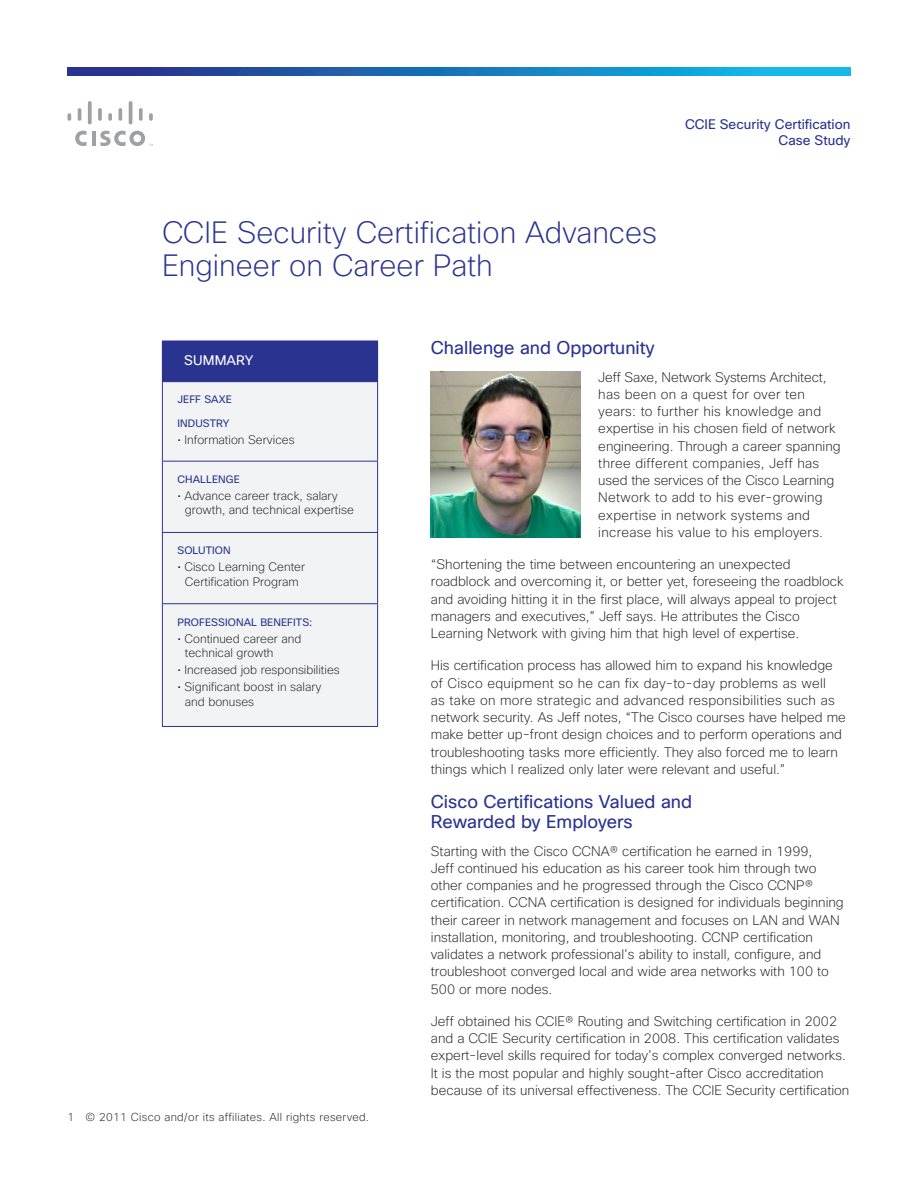
<style>
.page{position:relative;width:918px;height:1188px;background:#fff}
.page>*{position:absolute;margin:0;border:0;box-sizing:border-box;transform-origin:0 0}
.t1{font:200 30px/33px "Cisco Sans";color:#2a3490}
.t2{font:18px/19.5px "Cisco Sans";color:#2a3490}
.t3{font:200 13.5px/17.2px "Cisco Sans";color:#231f20}
.t4{font:13.5px/16.2px "Cisco Sans";color:#2a3490;text-align:right}
.t5{font:13.5px "Cisco Sans";letter-spacing:.01em;color:#fff}
.t6{font:200 12px/14.2px "Cisco Sans";color:#231f20}
.t7{font:200 11.25px "Cisco Sans";letter-spacing:.025em;color:#231f20}
.t8{font:10.5px "Cisco Sans";letter-spacing:.01em;color:#2a3490}
</style>
<div class="page">
<svg style="left:68px;top:68px;width:782px;height:8px;background:#1a76ba"></svg>
<hr style="left:92px;top:131px;width:3px;height:15px;background:#a0a1a5">
<svg style="left:75px;top:131px;width:11px;height:15px"></svg>
<svg style="left:68px;top:113px;width:3px;height:8px"></svg>
<svg style="left:78px;top:108px;width:3px;height:13px"></svg>
<svg style="left:88px;top:101px;width:4px;height:23px"></svg>
<svg style="left:98px;top:108px;width:4px;height:13px"></svg>
<svg style="left:108px;top:113px;width:4px;height:8px"></svg>
<svg style="left:119px;top:108px;width:3px;height:13px"></svg>
<hr style="left:129px;top:101px;width:3px;height:23px;background:#a0a1a5;border-radius:2px">
<svg style="left:139px;top:108px;width:4px;height:13px"></svg>
<svg style="left:149px;top:113px;width:4px;height:8px"></svg>
<svg style="left:100px;top:131px;width:53px;height:15px"></svg>
<div style="left:162px;top:341px;width:216px;height:41px;background:#2a3490"></div>
<div style="left:163px;top:382px;width:214px;height:344px;background:#f2f3f4"></div>
<hr style="left:162px;top:382px;width:1px;height:79px;background:#2a3490">
<hr style="left:377px;top:382px;width:1px;height:79px;background:#2a3490">
<hr style="left:162px;top:461px;width:216px;height:1px;background:#2a3490">
<hr style="left:162px;top:462px;width:1px;height:70px;background:#2a3490">
<hr style="left:377px;top:462px;width:1px;height:70px;background:#2a3490">
<hr style="left:162px;top:532px;width:216px;height:1px;background:#2a3490">
<hr style="left:162px;top:533px;width:1px;height:70px;background:#2a3490">
<hr style="left:377px;top:533px;width:1px;height:70px;background:#2a3490">
<hr style="left:162px;top:603px;width:216px;height:1px;background:#2a3490">
<hr style="left:162px;top:604px;width:1px;height:122px;background:#2a3490">
<hr style="left:377px;top:604px;width:1px;height:122px;background:#2a3490">
<hr style="left:162px;top:726px;width:216px;height:1px;background:#2a3490">
<img style="left:431px;top:371px;width:149px;height:167px">
<h1 class="t1" style="left:162px;top:216px;width:497px">CCIE Security Certification Advances<br>Engineer on Career Path</h1>
<p class="t4" style="left:685px;top:116px;width:167px">CCIE Security Certification<br>Case Study</p>
<p class="t5" style="left:184px;top:352px;width:71px">Summary</p>
<p class="t8" style="left:177px;top:393px;width:55px">Jeff Saxe</p>
<p class="t8" style="left:177px;top:416px;width:54px">INDUSTRY</p>
<p class="t6" style="left:177px;top:433px;width:119px">• Information Services</p>
<p class="t8" style="left:177px;top:473px;width:64px">CHALLENGE</p>
<p class="t6" style="left:185px;top:489px;width:171px;text-indent:-8px">• Advance career track, salary growth, and technical expertise</p>
<p class="t8" style="left:177px;top:544px;width:55px">SOLUTION</p>
<p class="t6" style="left:177px;top:560px;width:129px;text-align:center">• Cisco Learning Center<br>Certification Program</p>
<p class="t8" style="left:177px;top:615px;width:137px">PROFESSIONAL BENEFITS:</p>
<p class="t6" style="left:185px;top:631px;width:118px;text-indent:-8px">• Continued career and technical growth</p>
<p class="t6" style="left:177px;top:663px;width:164px">• Increased job responsibilities</p>
<p class="t6" style="left:185px;top:680px;width:138px;text-indent:-8px">• Significant boost in salary and bonuses</p>
<p class="t7" style="left:68px;top:1109px;width:303px">1 © 2011 Cisco and/or its affiliates. All rights reserved.</p>
<h2 class="t2" style="left:431px;top:338px;width:225px">Challenge and Opportunity</h2>
<p class="t3" style="left:598px;top:368px;width:244px">Jeff Saxe, Network Systems Architect, has been on a quest for over ten years: to further his knowledge and expertise in his chosen field of network engineering. Through a career spanning three different companies, Jeff has used the services of the Cisco Learning Network to add to his ever-growing expertise in network systems and increase his value to his employers.</p>
<p class="t3" style="left:431px;top:556px;width:414px">“Shortening the time between encountering an unexpected roadblock and overcoming it, or better yet, foreseeing the roadblock and avoiding hitting it in the first place, will always appeal to project managers and executives,” Jeff says. He attributes the Cisco Learning Network with giving him that high level of expertise.</p>
<p class="t3" style="left:431px;top:657px;width:417px">His certification process has allowed him to expand his knowledge of Cisco equipment so he can fix day-to-day problems as well<br>as take on more strategic and advanced responsibilities such as network security. As Jeff notes, “The Cisco courses have helped me make better up-front design choices and to perform operations and troubleshooting tasks more efficiently. They also forced me to learn things which I realized only later were relevant and useful.”</p>
<h2 class="t2" style="left:431px;top:792px;width:263px">Cisco Certifications Valued and<br>Rewarded by Employers</h2>
<p class="t3" style="left:431px;top:842px;width:414px">Starting with the Cisco CCNA® certification he earned in 1999,<br>Jeff continued his education as his career took him through two other companies and he progressed through the Cisco CCNP® certification. CCNA certification is designed for individuals beginning their career in network management and focuses on LAN and WAN installation, monitoring, and troubleshooting. CCNP certification validates a network professional’s ability to install, configure, and troubleshoot converged local and wide area networks with 100 to 500 or more nodes.</p>
<p class="t3" style="left:431px;top:1012px;width:420px">Jeff obtained his CCIE® Routing and Switching certification in 2002 and a CCIE Security certification in 2008. This certification validates expert-level skills required for today’s complex converged networks.<br>It is the most popular and highly sought-after Cisco accreditation because of its universal effectiveness. The CCIE Security certification</p>
</div>
